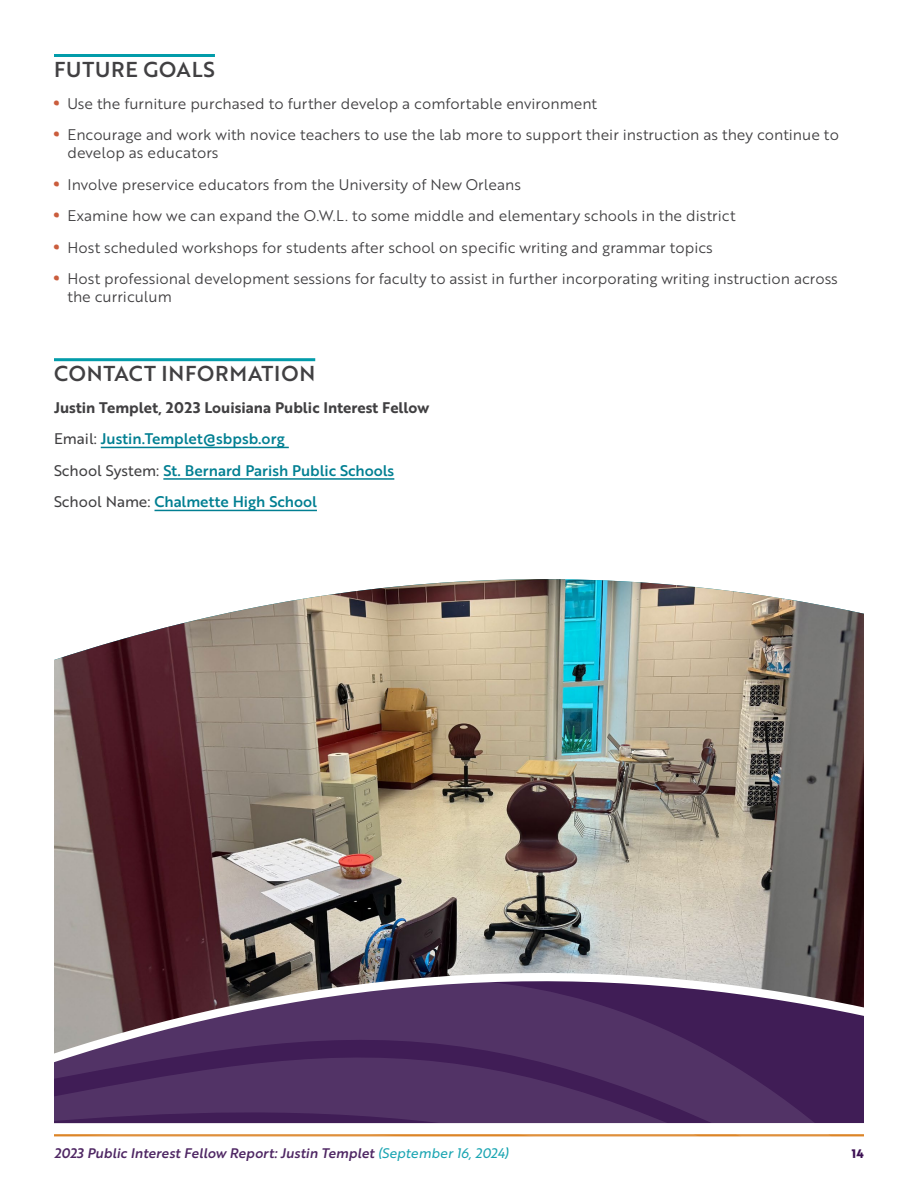
<style>
.page{position:relative;width:918px;height:1188px;background:#fff}
.page>*{position:absolute;margin:0;border:0;box-sizing:border-box;transform-origin:0 0}
.t1{font:21px "Brother 1816 Medium";letter-spacing:.04em;color:#414042}
.t2{font:15px/18px "Brother 1816 Book";color:#414042}
.t3{font:15px "Brother 1816 Medium";color:#017f92}
.t4{font:15px "Brother 1816 Bold";color:#414042}
.t5{font:13.5px "Brother 1816 Medium Italic";letter-spacing:.005em;color:#3c1053}
.t6{font:700 12px "Brother 1816 Extra";color:#3c1053}
.s1{font-family:"Le Osler Rough";font-size:18px;color:#ca5d3d}
.s2{font-family:"Brother 1816 Regular";color:#414042}
.s3{font-family:"Brother 1816 Regular Italic";color:#029caa}
</style>
<div class="page">
<hr style="left:54px;top:54px;width:161px;height:3px;background:#029caa">
<hr style="left:54px;top:358px;width:261px;height:3px;background:#029caa">
<hr style="left:101px;top:447px;width:188px;height:1px;background:#017f92">
<hr style="left:163px;top:478px;width:231px;height:2px;background:#017f92">
<hr style="left:155px;top:510px;width:162px;height:1px;background:#017f92">
<img style="left:54px;top:579px;width:810px;height:365px">
<svg style="left:54px;top:944px;width:810px;height:12px;background:#867d7c"></svg>
<svg style="left:54px;top:956px;width:810px;height:181px;background:#6a5073"></svg>
<h2 class="t1" style="left:54px;top:54px;width:162px">FUTURE GOALS</h2>
<p class="t2" style="left:54px;top:94px;width:545px"><span class="s1">•</span> Use the furniture purchased to further develop a comfortable environment</p>
<p class="t2" style="left:68px;top:125px;width:773px;text-indent:-14px"><span class="s1">•</span> Encourage and work with novice teachers to use the lab more to support their instruction as they continue to develop as educators</p>
<p class="t2" style="left:54px;top:175px;width:469px"><span class="s1">•</span> Involve preservice educators from the University of New Orleans</p>
<p class="t2" style="left:54px;top:206px;width:683px"><span class="s1">•</span> Examine how we can expand the O.W.L. to some middle and elementary schools in the district</p>
<p class="t2" style="left:54px;top:238px;width:660px"><span class="s1">•</span> Host scheduled workshops for students after school on specific writing and grammar topics</p>
<p class="t2" style="left:68px;top:269px;width:772px;text-indent:-14px"><span class="s1">•</span> Host professional development sessions for faculty to assist in further incorporating writing instruction across the curriculum</p>
<h2 class="t1" style="left:54px;top:358px;width:263px">CONTACT INFORMATION</h2>
<p class="t4" style="left:54px;top:396px;width:377px">Justin Templet, 2023 Louisiana Public Interest Fellow</p>
<p class="t3" style="left:54px;top:428px;width:232px"><span class="s2">Email:</span> Justin.Templet@sbpsb.org</p>
<p class="t3" style="left:54px;top:459px;width:342px"><span class="s2">School System:</span> St. Bernard Parish Public Schools</p>
<p class="t3" style="left:54px;top:491px;width:264px"><span class="s2">School Name:</span> Chalmette High School</p>
<p class="t5" style="left:54px;top:1143px;width:456px">2023 Public Interest Fellow Report: Justin Templet <span class="s3">(September 16, 2024)</span></p>
<p class="t6" style="left:852px;top:1144px;width:14px">14</p>
</div>
